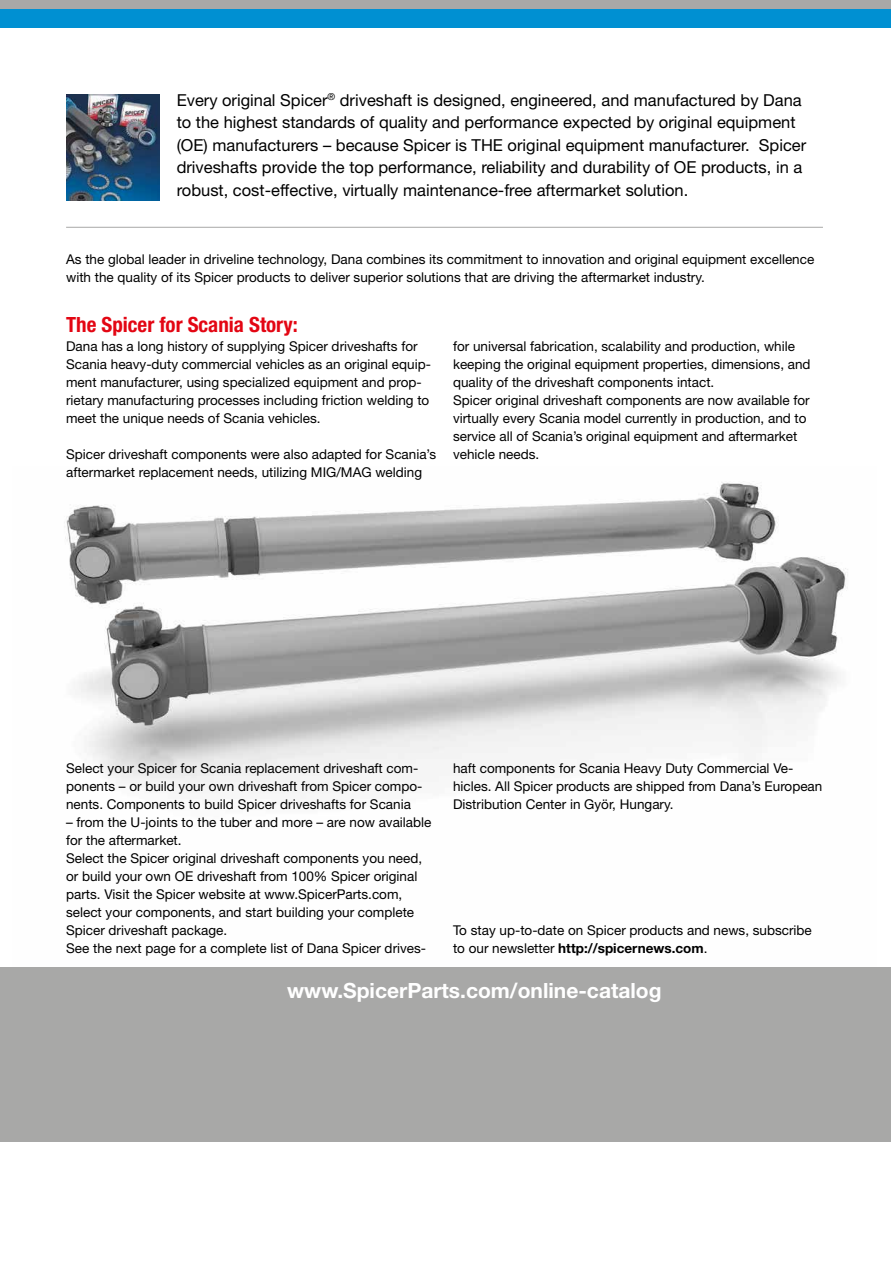
<style>
.page{position:relative;width:891px;height:1263px;background:#fff}
.page>*{position:absolute;margin:0;border:0;box-sizing:border-box;transform-origin:0 0}
.t1{font:700 21px "Helvetica Neue LT Pro";color:#fff}
.t2{font:700 condensed 21px "Helvetica Neue LT Pro";color:#e30613}
.t3{font:16.5px/22.5px "Helvetica Neue LT Pro";color:#000}
.t4{font:13.5px/18px "Helvetica Neue LT Pro";color:#000}
.s1{font-weight:700}
</style>
<div class="page">
<img style="left:13px;top:482px;width:864px;height:486px">
<div style="left:0;top:0;width:891px;height:12px;background:#a8a8a7"></div>
<div style="left:0;top:9px;width:891px;height:19px;background:#0090d2"></div>
<div style="left:0;top:968px;width:891px;height:174px;background:#a8a8a7"></div>
<hr style="left:66px;top:227px;width:757px;height:1px;background:#a8a8a7">
<img style="left:66px;top:94px;width:94px;height:106px">
<p class="t3" style="left:177px;top:89px;width:631px">Every original Spicer<sup>®</sup> driveshaft is designed, engineered, and manufactured by Dana to the highest standards of quality and performance expected by original equipment (OE) manufacturers – because Spicer is THE original equipment manufacturer. Spicer driveshafts provide the top performance, reliability and durability of OE products, in a robust, cost-effective, virtually maintenance-free aftermarket solution.</p>
<p class="t4" style="left:66px;top:250px;width:750px">As the global leader in driveline technology, Dana combines its commitment to innovation and original equipment excellence with the quality of its Spicer products to deliver superior solutions that are driving the aftermarket industry.</p>
<h1 class="t2" style="left:66px;top:312px;width:233px">The Spicer for Scania Story:</h1>
<p class="t4" style="left:66px;top:337px;width:366px">Dana has a long history of supplying Spicer driveshafts for Scania heavy-duty commercial vehicles as an original equip&shy;ment manufacturer, using specialized equipment and prop&shy;rietary manufacturing processes including friction welding to meet the unique needs of Scania vehicles.</p>
<p class="t4" style="left:66px;top:445px;width:371px">Spicer driveshaft components were also adapted for Scania’s aftermarket replacement needs, utilizing MIG/MAG welding</p>
<p class="t4" style="left:453px;top:337px;width:359px">for universal fabrication, scalability and production, while keeping the original equipment properties, dimensions, and quality of the driveshaft components intact.<br>Spicer original driveshaft components are now available for virtually every Scania model currently in production, and to service all of Scania’s original equipment and aftermarket vehicle needs.</p>
<p class="t4" style="left:453px;top:759px;width:371px">haft components for Scania Heavy Duty Commercial Ve&shy;hicles. All Spicer products are shipped from Dana’s European<br>Distribution Center in Györ, Hungary.</p>
<p class="t4" style="left:66px;top:759px;width:358px">Select your Spicer for Scania replacement driveshaft com&shy;ponents – or build your own driveshaft from Spicer compo&shy;nents. Components to build Spicer driveshafts for Scania</p>
<p class="t4" style="left:66px;top:813px;width:367px">– from the U-joints to the tuber and more – are now available for the aftermarket.<br>Select the Spicer original driveshaft components you need, or build your own OE driveshaft from 100% Spicer original parts. Visit the Spicer website at www.SpicerParts.com, select your components, and start building your complete Spicer driveshaft package.<br>See the next page for a complete list of Dana Spicer drives-</p>
<p class="t4" style="left:453px;top:921px;width:360px">To stay up-to-date on Spicer products and news, subscribe to our newsletter <span class="s1">http://spicernews.com</span>.</p>
<h1 class="t1" style="left:287px;top:977px;width:376px">www.SpicerParts.com/online-catalog</h1>
</div>
